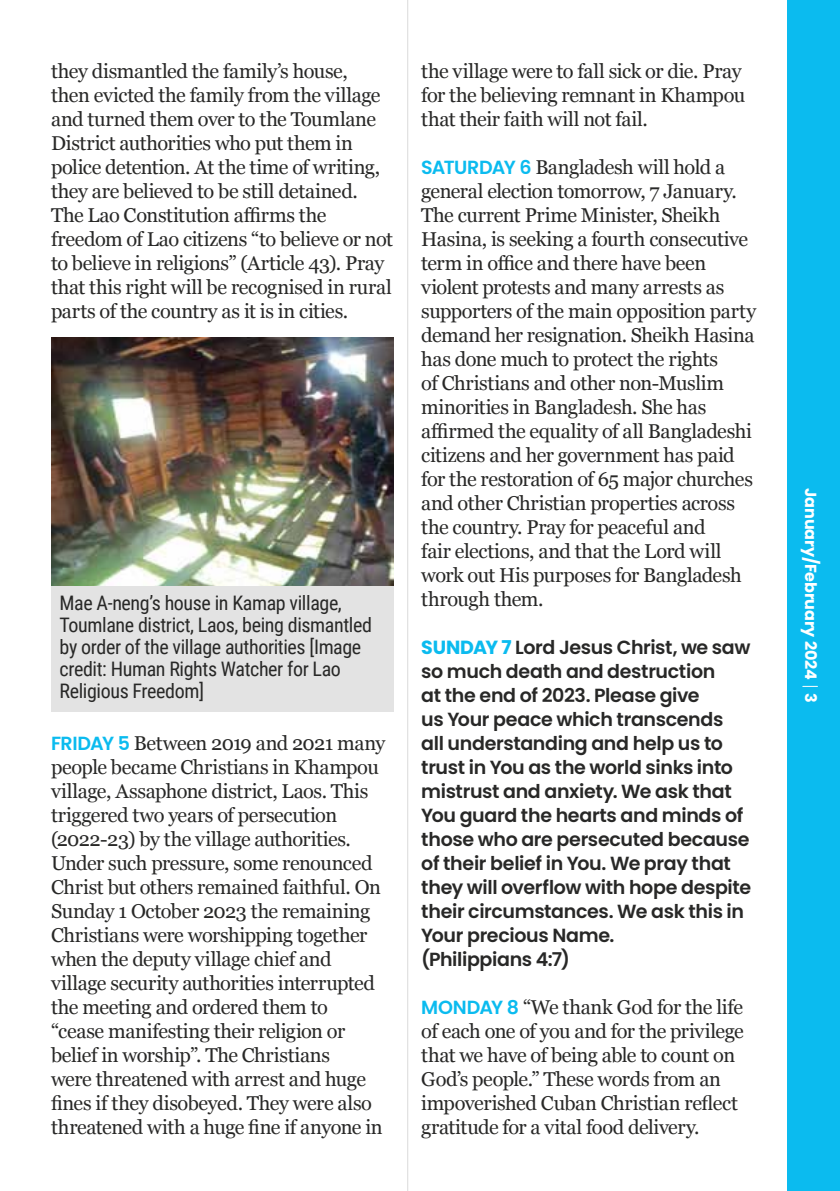
<style>
.page{position:relative;width:840px;height:1191px;background:#fff}
.page>*{position:absolute;margin:0;border:0;box-sizing:border-box;transform-origin:0 0}
.t1{font:20px/24px "Georgia";letter-spacing:-.02em;color:#282827}
.t2{font:20px/22px "Roboto Condensed";letter-spacing:-.02em;color:#282827}
.t3{font:600 19px/24px "Poppins";letter-spacing:-.02em;color:#282827}
.t4{font:700 16px "Poppins";letter-spacing:-.01em;color:#fff}
.s1{font-family:"Poppins";font-weight:600;font-size:19px;color:#0bbbef}
.s2{font-weight:700;color:#0bbbef}
</style>
<div class="page">
<div style="left:787px;top:0;width:52px;height:1191px;background:#0bbbef"></div>
<svg style="left:802px;top:686px;width:15px;height:1px"></svg>
<hr style="left:407px;top:0;width:1px;height:1191px;background:#dadada">
<div style="left:51px;top:583px;width:342px;height:129px;background:#e3e3e3"></div>
<img style="left:51px;top:337px;width:342px;height:248px">
<p class="t1" style="left:51px;top:58px;width:343px">they dismantled the family’s house,<br>then evicted the family from the village and turned them over to the Toumlane District authorities who put them in police detention. At the time of writing, they are believed to be still detained.<br>The Lao Constitution affirms the freedom of Lao citizens “to believe or not to believe in religions” (Article 43). Pray that this right will be recognised in rural parts of the country as it is in cities.</p>
<p class="t2" style="left:60px;top:591px;width:314px">Mae A-neng’s house in Kamap village, Toumlane district, Laos, being dismantled by order of the village authorities [Image credit: Human Rights Watcher for Lao Religious Freedom]</p>
<p class="t1" style="left:51px;top:730px;width:335px"><span class="s1">FRIDAY 5</span> Between 2019 and 2021 many people became Christians in Khampou village, Assaphone district, Laos. This triggered two years of persecution (2022-23) by the village authorities.<br>Under such pressure, some renounced Christ but others remained faithful. On Sunday 1 October 2023 the remaining Christians were worshipping together when the deputy village chief and village security authorities interrupted the meeting and ordered them to “cease manifesting their religion or belief in worship”. The Christians<br>were threatened with arrest and huge fines if they disobeyed. They were also threatened with a huge fine if anyone in</p>
<p class="t1" style="left:421px;top:58px;width:325px">the village were to fall sick or die. Pray for the believing remnant in Khampou that their faith will not fail.</p>
<p class="t1" style="left:421px;top:154px;width:336px"><span class="s1">SATURDAY 6</span> Bangladesh will hold a general election tomorrow, 7 January.<br>The current Prime Minister, Sheikh Hasina, is seeking a fourth consecutive term in office and there have been violent protests and many arrests as supporters of the main opposition party demand her resignation. Sheikh Hasina has done much to protect the rights<br>of Christians and other non-Muslim minorities in Bangladesh. She has affirmed the equality of all Bangladeshi citizens and her government has paid for the restoration of 65 major churches and other Christian properties across the country. Pray for peaceful and<br>fair elections, and that the Lord will work out His purposes for Bangladesh through them.</p>
<p class="t3" style="left:421px;top:635px;width:331px"><span class="s2">SUNDAY 7</span> Lord Jesus Christ, we saw so much death and destruction<br>at the end of 2023. Please give<br>us Your peace which transcends<br>all understanding and help us to trust in You as the world sinks into mistrust and anxiety. We ask that<br>You guard the hearts and minds of those who are persecuted because of their belief in You. We pray that they will overflow with hope despite their circumstances. We ask this in<br>Your precious Name.<br>(Philippians 4:7)</p>
<p class="t1" style="left:421px;top:994px;width:324px"><span class="s1">MONDAY 8</span> “We thank God for the life of each one of you and for the privilege that we have of being able to count on God’s people.” These words from an impoverished Cuban Christian reflect gratitude for a vital food delivery.</p>
<p class="t4" style="left:819px;top:488px;width:216px;rotate:90deg">January/February 2024 3</p>
</div>
